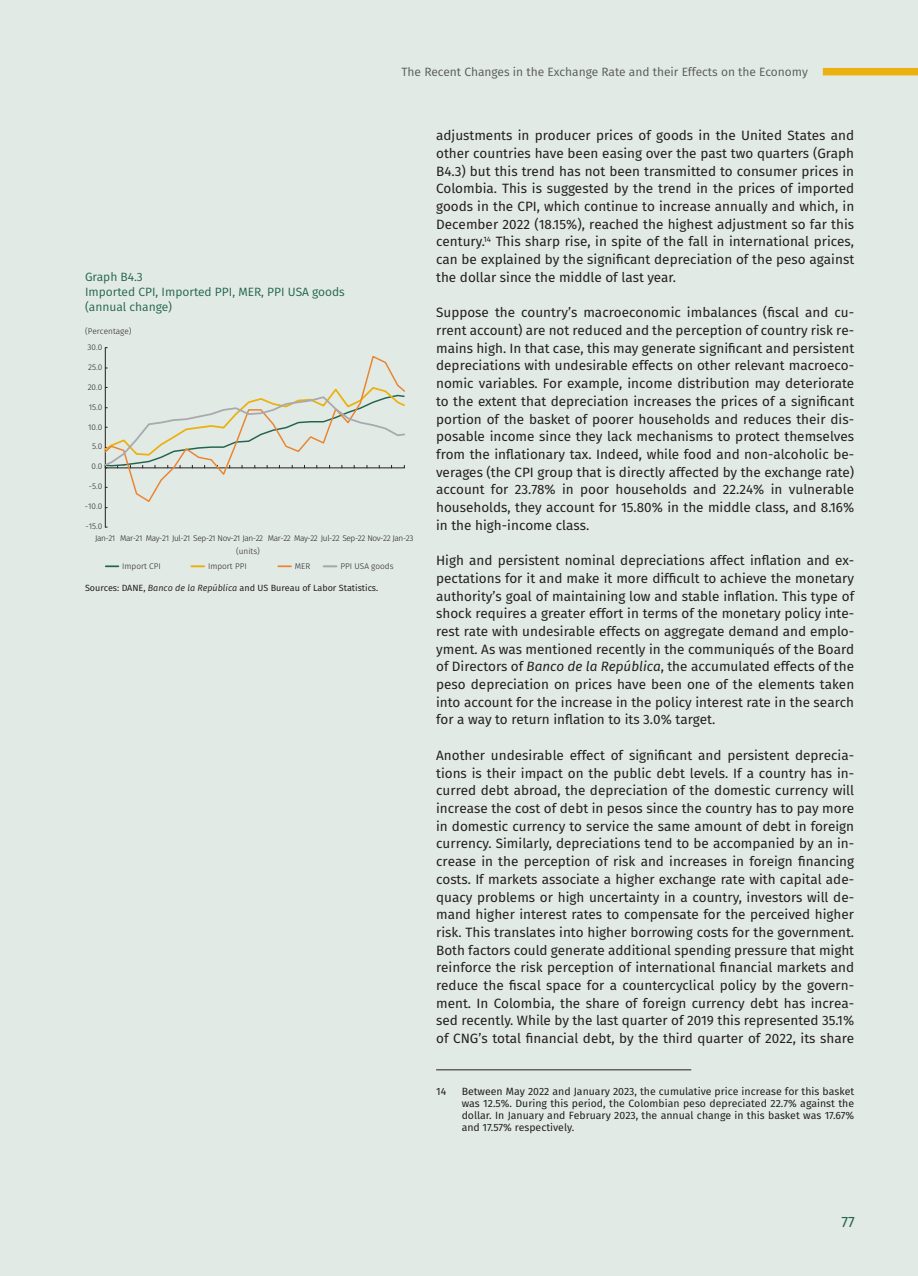
<style>
.page{position:relative;width:918px;height:1276px;background:#e2eae6}
.page>*{position:absolute;margin:0;border:0;box-sizing:border-box;transform-origin:0 0}
.t1{font:15px "Fira Sans";color:#22654f}
.t2{font:13.5px/17.7px "Fira Sans";color:#231f20;text-align:justify}
.t3{font:12px/15px "Fira Sans";color:#22654f}
.t4{font:12px "Fira Sans";color:#57585a}
.t5{font:10.5px/12px "Fira Sans";color:#231f20;text-align:justify}
.t6{font:9px "Fira Sans";color:#231f20}
.t7{font:300 8.25px "Fira Sans";color:#231f20}
.t8{font:300 8.25px "Fira Sans";letter-spacing:-.05em;color:#231f20}
.s1{font-style:italic}
</style>
<div class="page">
<hr style="left:436px;top:1069px;width:255px;height:1px;background:#231f20">
<hr style="left:105px;top:348px;width:1px;height:179px;background:#231f20">
<svg style="left:104px;top:354px;width:301px;height:154px"></svg>
<svg style="left:106px;top:565px;width:12px;height:2px"></svg>
<svg style="left:191px;top:565px;width:13px;height:2px"></svg>
<svg style="left:278px;top:565px;width:13px;height:2px"></svg>
<svg style="left:324px;top:565px;width:12px;height:2px"></svg>
<div style="left:823px;top:68px;width:95px;height:7px;background:#ebb10f"></div>
<p class="t4" style="left:401px;top:63px;width:408px">The Recent Changes in the Exchange Rate and their Effects on the Economy</p>
<p class="t3" style="left:85px;top:269px;width:261px">Graph B4.3<br>Imported CPI, Imported PPI, MER, PPI USA goods (annual change)</p>
<p class="t7" style="left:85px;top:325px;width:48px">(Percentage)</p>
<p class="t7" style="left:88px;top:341px;width:16px">30.0</p>
<p class="t7" style="left:88px;top:361px;width:16px">25.0</p>
<p class="t7" style="left:88px;top:381px;width:16px">20.0</p>
<p class="t7" style="left:89px;top:401px;width:15px">15.0</p>
<p class="t7" style="left:88px;top:421px;width:16px">10.0</p>
<p class="t7" style="left:92px;top:441px;width:12px">5.0</p>
<p class="t7" style="left:92px;top:461px;width:12px">0.0</p>
<p class="t7" style="left:89px;top:480px;width:15px">-5.0</p>
<p class="t7" style="left:85px;top:500px;width:19px">-10.0</p>
<p class="t7" style="left:85px;top:520px;width:18px">-15.0</p>
<p class="t8" style="left:95px;top:532px;width:320px">Jan-21 Mar-21 May-21 Jul-21 Sep-21 Nov-21 Jan-22 Mar-22 May-22 Jul-22 Sep-22 Nov-22 Jan-23</p>
<p class="t7" style="left:236px;top:546px;width:25px">(units)</p>
<p class="t7" style="left:122px;top:560px;width:40px">Import CPI</p>
<p class="t7" style="left:208px;top:560px;width:40px">Import PPI</p>
<p class="t7" style="left:295px;top:560px;width:17px">MER</p>
<p class="t7" style="left:340px;top:560px;width:55px">PPI USA goods</p>
<p class="t6" style="left:85px;top:581px;width:295px">Sources: DANE, <span class="s1">Banco de la República</span> and US Bureau of Labor Statistics.</p>
<p class="t2" style="left:436px;top:126px;width:420px">adjustments in producer prices of goods in the United States and other countries have been easing over the past two quarters (Graph B4.3) but this trend has not been transmitted to consumer prices in Colombia. This is suggested by the trend in the prices of imported goods in the CPI, which continue to increase annually and which, in December 2022 (18.15%), reached the highest adjustment so far this century.<sup>14</sup> This sharp rise, in spite of the fall in international prices, can be explained by the significant depreciation of the peso against the dollar since the middle of last year.</p>
<p class="t2" style="left:436px;top:303px;width:420px">Suppose the country’s macroeconomic imbalances (fiscal and cu&shy;rrent account) are not reduced and the perception of country risk re&shy;mains high. In that case, this may generate significant and persistent depreciations with undesirable effects on other relevant macroeco&shy;nomic variables. For example, income distribution may deteriorate to the extent that depreciation increases the prices of a significant portion of the basket of poorer households and reduces their dis&shy;posable income since they lack mechanisms to protect themselves from the inflationary tax. Indeed, while food and non-alcoholic be&shy;verages (the CPI group that is directly affected by the exchange rate) account for 23.78% in poor households and 22.24% in vulnerable households, they account for 15.80% in the middle class, and 8.16% in the high-income class.</p>
<p class="t2" style="left:436px;top:551px;width:420px">High and persistent nominal depreciations affect inflation and ex&shy;pectations for it and make it more difficult to achieve the monetary authority’s goal of maintaining low and stable inflation. This type of shock requires a greater effort in terms of the monetary policy inte&shy;rest rate with undesirable effects on aggregate demand and emplo&shy;yment. As was mentioned recently in the communiqués of the Board of Directors of <span class="s1">Banco de la República</span>, the accumulated effects of the peso depreciation on prices have been one of the elements taken into account for the increase in the policy interest rate in the search for a way to return inflation to its 3.0% target.</p>
<p class="t2" style="left:436px;top:746px;width:420px">Another undesirable effect of significant and persistent deprecia&shy;tions is their impact on the public debt levels. If a country has in&shy;curred debt abroad, the depreciation of the domestic currency will increase the cost of debt in pesos since the country has to pay more in domestic currency to service the same amount of debt in foreign currency. Similarly, depreciations tend to be accompanied by an in&shy;crease in the perception of risk and increases in foreign financing costs. If markets associate a higher exchange rate with capital ade&shy;quacy problems or high uncertainty in a country, investors will de&shy;mand higher interest rates to compensate for the perceived higher risk. This translates into higher borrowing costs for the government.<br>Both factors could generate additional spending pressure that might reinforce the risk perception of international financial markets and reduce the fiscal space for a countercyclical policy by the govern&shy;ment. In Colombia, the share of foreign currency debt has increa&shy;sed recently. While by the last quarter of 2019 this represented 35.1% of CNG’s total financial debt, by the third quarter of 2022, its share</p>
<p class="t5" style="left:436px;top:1085px;width:12px">14</p>
<p class="t5" style="left:462px;top:1085px;width:394px">Between May 2022 and January 2023, the cumulative price increase for this basket was 12.5%. During this period, the Colombian peso depreciated 22.7% against the dollar. In January and February 2023, the annual change in this basket was 17.67% and 17.57% respectively.</p>
<p class="t1" style="left:841px;top:1210px;width:15px">77</p>
</div>
